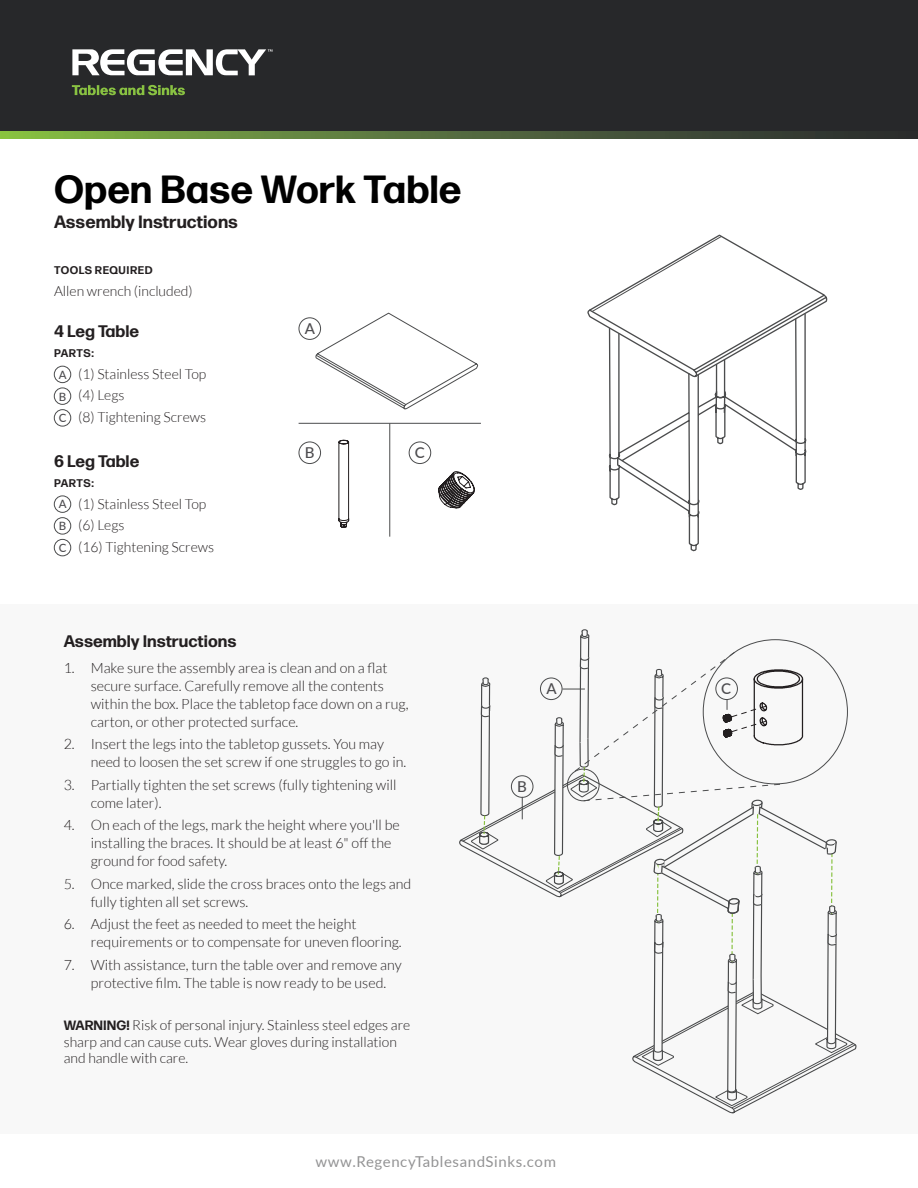
<style>
.page{position:relative;width:918px;height:1188px;background:#fff}
.page>*{position:absolute;margin:0;border:0;box-sizing:border-box;transform-origin:0 0}
.t1{font:700 39.3px "Forma DJR Micro";letter-spacing:-.005em;color:#000}
.t2{font:700 17.85px "Forma DJR Micro";color:#231f20}
.t3{font:700 16.8px "Forma DJR Micro";color:#231f20}
.t4{font:15px "Lato";letter-spacing:.04em;color:#939394}
.t5{font:500 15px "Lato";color:#4d4c4f}
.t6{font:300 14.25px/18px "Lato";color:#231f20}
.t7{font:300 13.95px/16.5px "Lato";color:#231f20}
.t8{font:500 11.4px "Lato";color:#4d4c4f}
.t9{font:700 11.1px "Forma DJR Micro";letter-spacing:.045em;color:#231f20}
.s1{font-family:"Forma DJR Micro";font-weight:700;font-size:13.5px}
</style>
<div class="page">
<div style="left:0;top:0;width:918px;height:138px;background:#27282a"></div>
<img style="left:0;top:131px;width:918px;height:8px">
<svg style="left:72px;top:49px;width:201px;height:26px"></svg>
<svg style="left:72px;top:85px;width:113px;height:10px"></svg>
<div style="left:54px;top:366px;width:17px;height:17px;border:1px solid #4b4c4d;border-radius:50%"></div>
<div style="left:54px;top:388px;width:17px;height:17px;border:1px solid #4b4c4d;border-radius:50%"></div>
<div style="left:54px;top:409px;width:17px;height:17px;border:1px solid #4b4c4d;border-radius:50%"></div>
<div style="left:54px;top:496px;width:17px;height:17px;border:1px solid #4b4c4d;border-radius:50%"></div>
<div style="left:54px;top:517px;width:17px;height:17px;border:1px solid #4b4c4d;border-radius:50%"></div>
<div style="left:54px;top:539px;width:17px;height:17px;border:1px solid #4b4c4d;border-radius:50%"></div>
<div style="left:299px;top:317px;width:22px;height:23px;border:1px solid #4b4c4d;border-radius:50%"></div>
<svg style="left:315px;top:312px;width:164px;height:98px"></svg>
<div style="left:299px;top:442px;width:22px;height:22px;border:1px solid #4b4c4d;border-radius:50%"></div>
<svg style="left:338px;top:440px;width:12px;height:88px"></svg>
<div style="left:409px;top:442px;width:22px;height:22px;border:1px solid #4b4c4d;border-radius:50%"></div>
<svg style="left:438px;top:471px;width:37px;height:38px"></svg>
<hr style="left:299px;top:423px;width:182px;height:1px;background:#4b4c4d">
<hr style="left:389px;top:423px;width:1px;height:114px;background:#4b4c4d">
<svg style="left:587px;top:234px;width:241px;height:94px"></svg>
<svg style="left:608px;top:312px;width:199px;height:240px"></svg>
<div style="left:0;top:605px;width:918px;height:529px;background:#f8f8f8"></div>
<svg style="left:459px;top:629px;width:398px;height:485px"></svg>
<p class="t1" style="left:54px;top:163px;width:409px">Open Base Work Table</p>
<p class="t2" style="left:54px;top:210px;width:186px">Assembly Instructions</p>
<p class="t9" style="left:54px;top:263px;width:100px">TOOLS REQUIRED</p>
<p class="t7" style="left:54px;top:283px;width:140px">Allen wrench (included)</p>
<p class="t3" style="left:54px;top:320px;width:87px">4 Leg Table</p>
<p class="t9" style="left:54px;top:346px;width:41px">PARTS:</p>
<p class="t7" style="left:78px;top:366px;width:130px">(1) Stainless Steel Top</p>
<p class="t7" style="left:78px;top:387px;width:48px">(4) Legs</p>
<p class="t7" style="left:78px;top:409px;width:129px">(8) Tightening Screws</p>
<p class="t5" style="left:305px;top:318px;width:12px">A</p>
<p class="t8" style="left:59px;top:366px;width:9px">A</p>
<p class="t8" style="left:59px;top:388px;width:9px">B</p>
<p class="t8" style="left:59px;top:410px;width:9px">C</p>
<p class="t3" style="left:54px;top:450px;width:87px">6 Leg Table</p>
<p class="t9" style="left:54px;top:476px;width:41px">PARTS:</p>
<p class="t7" style="left:78px;top:495px;width:130px">(1) Stainless Steel Top</p>
<p class="t7" style="left:78px;top:517px;width:48px">(6) Legs</p>
<p class="t7" style="left:78px;top:538px;width:137px">(16) Tightening Screws</p>
<p class="t5" style="left:305px;top:442px;width:11px">B</p>
<p class="t5" style="left:415px;top:442px;width:11px">C</p>
<p class="t8" style="left:59px;top:496px;width:9px">A</p>
<p class="t8" style="left:59px;top:518px;width:9px">B</p>
<p class="t8" style="left:59px;top:540px;width:9px">C</p>
<p class="t3" style="left:64px;top:631px;width:174px">Assembly Instructions</p>
<p class="t6" style="left:91px;top:659px;width:319px;text-indent:-27px">1. Make sure the assembly area is clean and on a flat secure surface. Carefully remove all the contents within the box. Place the tabletop face down on a rug, carton, or other protected surface.</p>
<p class="t6" style="left:91px;top:735px;width:317px;text-indent:-27px">2. Insert the legs into the tabletop gussets. You may need to loosen the set screw if one struggles to go in.</p>
<p class="t6" style="left:91px;top:776px;width:307px;text-indent:-27px">3. Partially tighten the set screws (fully tightening will come later).</p>
<p class="t6" style="left:91px;top:816px;width:311px;text-indent:-27px">4. On each of the legs, mark the height where you'll be installing the braces. It should be at least 6" off the ground for food safety.</p>
<p class="t6" style="left:91px;top:875px;width:322px;text-indent:-27px">5. Once marked, slide the cross braces onto the legs and fully tighten all set screws.</p>
<p class="t6" style="left:91px;top:915px;width:313px;text-indent:-27px">6. Adjust the feet as needed to meet the height requirements or to compensate for uneven flooring.</p>
<p class="t6" style="left:91px;top:956px;width:312px;text-indent:-27px">7. With assistance, turn the table over and remove any protective film. The table is now ready to be used.</p>
<p class="t7" style="left:64px;top:1017px;width:348px"><span class="s1">WARNING!</span> Risk of personal injury. Stainless steel edges are sharp and can cause cuts. Wear gloves during installation and handle with care.</p>
<p class="t5" style="left:546px;top:678px;width:12px">A</p>
<p class="t5" style="left:721px;top:678px;width:11px">C</p>
<p class="t5" style="left:517px;top:776px;width:11px">B</p>
<p class="t4" style="left:316px;top:1151px;width:242px">www.RegencyTablesandSinks.com</p>
</div>
